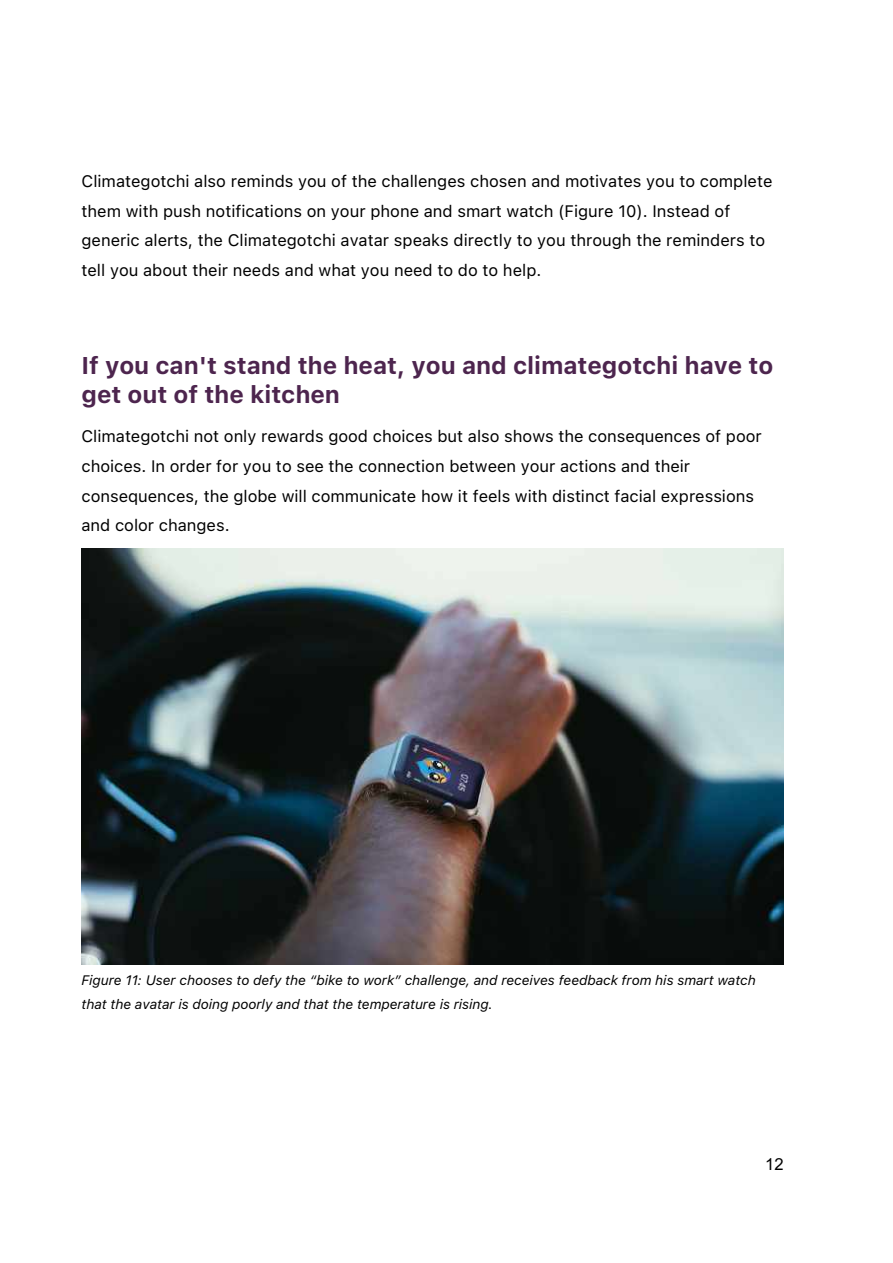
<style>
.page{position:relative;width:893px;height:1263px;background:#fff}
.page>*{position:absolute;margin:0;border:0;box-sizing:border-box;transform-origin:0 0}
.t1{font:700 24.15px/29px "SF Pro Text";letter-spacing:-.005em;color:#4d254e}
.t2{font:16.5px/29.5px "SF Pro Text";color:#000}
.t3{font:16.5px "Arial";color:#000}
.t4{font:italic 13.65px/24.2px "SF Pro Text";letter-spacing:-.005em;color:#000}
</style>
<div class="page">
<img style="left:81px;top:549px;width:702px;height:415px">
<p class="t2" style="left:81px;top:167px;width:692px">Climategotchi also reminds you of the challenges chosen and motivates you to complete them with push notifications on your phone and smart watch (Figure 10). Instead of generic alerts, the Climategotchi avatar speaks directly to you through the reminders to tell you about their needs and what you need to do to help.</p>
<h1 class="t1" style="left:81px;top:351px;width:693px">If you can't stand the heat, you and climategotchi have to get out of the kitchen</h1>
<p class="t2" style="left:81px;top:422px;width:682px">Climategotchi not only rewards good choices but also shows the consequences of poor choices. In order for you to see the connection between your actions and their consequences, the globe will communicate how it feels with distinct facial expressions and color changes.</p>
<p class="t4" style="left:81px;top:968px;width:676px">Figure 11: User chooses to defy the “bike to work” challenge, and receives feedback from his smart watch that the avatar is doing poorly and that the temperature is rising.</p>
<p class="t3" style="left:765px;top:1153px;width:20px">12</p>
</div>
